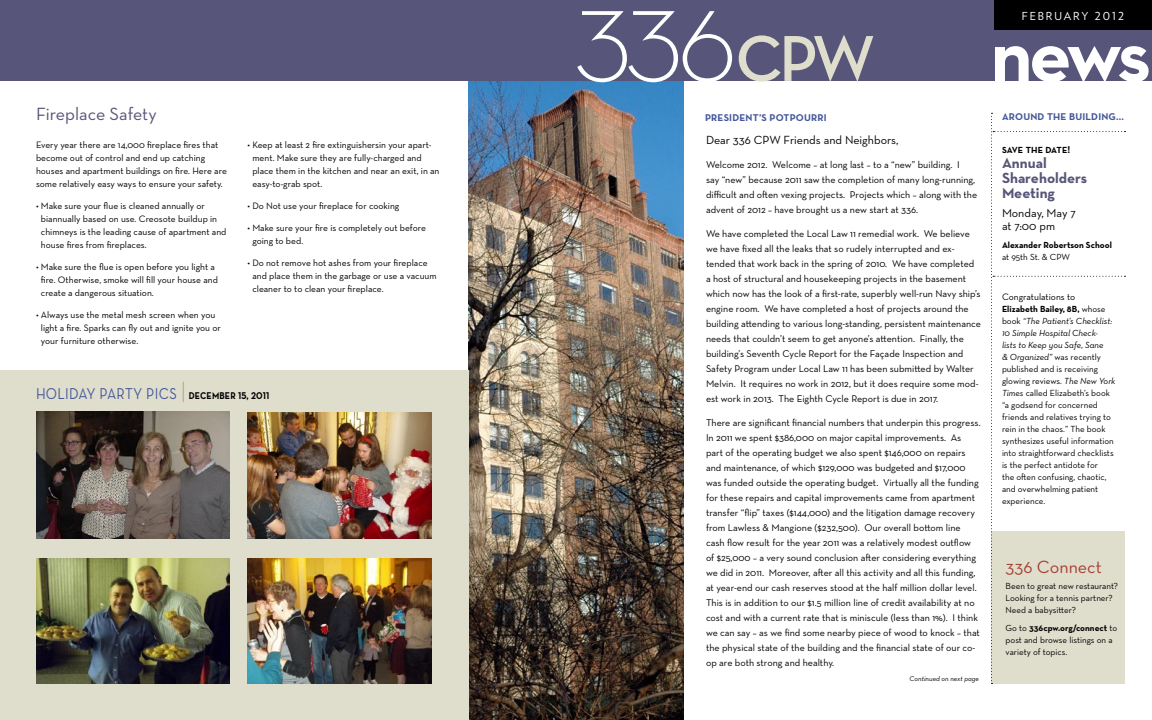
<style>
.page{position:relative;width:1152px;height:720px;background:#fff}
.page>*{position:absolute;margin:0;border:0;box-sizing:border-box;transform-origin:0 0}
.t1{font:700 100px "Neutraface Display";color:#fff}
.t2{font:18px "Neutraface Text";color:#575579}
.t3{font:18px "Neutraface Text";color:#a54235}
.t4{font:16px "Neutraface Text";color:#46579a;scale:.88 1}
.t5{font:700 15px/15px "Neutraface Text";color:#575579}
.t6{font:12px/13px "Neutraface Text";color:#000}
.t7{font:11px "Verlag LF";letter-spacing:.175em;color:#fff}
.t8{font:10px/15px "Neutraface Text";color:#000}
.t9{font:700 10px "Neutraface Text";letter-spacing:.02em;color:#46579a}
.t10{font:700 10px "Neutraface Text";letter-spacing:.02em;color:#000;scale:.88 1}
.t11{font:9.5px/13px "Neutraface Text";color:#000}
.t12{font:9px/12px "Neutraface Text";color:#000}
.t13{font:700 9px "Neutraface Text";letter-spacing:.005em;color:#000}
.t14{font:italic 7px "Neutraface Text";color:#000}
.s1{font-weight:300;font-size:24px;color:#a49a81}
.s2{font-weight:300;font-size:140px}
.s3{font-size:66px;color:#dfdecd}
.s4{font-size:10px}
.s5{font-weight:700}
.s6{font-style:italic}
</style>
<div class="page">
<img style="left:468px;top:81px;width:216px;height:639px">
<div style="left:0;top:0;width:1152px;height:81px;background:#575579"></div>
<div style="left:994px;top:0;width:158px;height:30px;background:#000"></div>
<svg style="left:991px;top:113px;width:134px;height:571px"></svg>
<div style="left:0;top:370px;width:469px;height:350px;background:#dfdecd"></div>
<img style="left:36px;top:411px;width:194px;height:127px">
<img style="left:248px;top:412px;width:184px;height:126px">
<img style="left:248px;top:558px;width:184px;height:126px">
<img style="left:36px;top:558px;width:194px;height:126px">
<h2 class="t2" style="left:36px;top:102px;width:122px">Fireplace Safety</h2>
<p class="t11" style="left:36px;top:138px;width:192px">Every year there are 14,000 fireplace fires that become out of control and end up catching houses and apartment buildings on fire. Here are some relatively easy ways to ensure your safety.</p>
<p class="t11" style="left:41px;top:199px;width:187px;text-indent:-5px">• Make sure your flue is cleaned annually or biannually based on use. Creosote buildup in chimneys is the leading cause of apartment and house fires from fireplaces.</p>
<p class="t11" style="left:41px;top:260px;width:179px;text-indent:-5px">• Make sure the flue is open before you light a fire. Otherwise, smoke will fill your house and create a dangerous situation.</p>
<p class="t11" style="left:41px;top:308px;width:182px;text-indent:-5px">• Always use the metal mesh screen when you light a fire. Sparks can fly out and ignite you or your furniture otherwise.</p>
<p class="t11" style="left:252px;top:138px;width:189px;text-indent:-5px">• Keep at least 2 fire extinguishersin your apart&shy;ment. Make sure they are fully-charged and place them in the kitchen and near an exit, in an easy-to-grab spot.</p>
<p class="t11" style="left:247px;top:199px;width:153px">• Do Not use your fireplace for cooking</p>
<p class="t11" style="left:252px;top:221px;width:175px;text-indent:-5px">• Make sure your fire is completely out before going to bed.</p>
<p class="t11" style="left:252px;top:256px;width:186px;text-indent:-5px">• Do not remove hot ashes from your fireplace and place them in the garbage or use a vacuum cleaner to to clean your fireplace.</p>
<h3 class="t4" style="left:36px;top:383px;width:22px">Holida</h3>
<h3 class="t4" style="left:86px;top:383px;width:114px">y Party Pics <span class="s1">|</span></h3>
<p class="t10" style="left:189px;top:389px;width:93px">December 15, 2011</p>
<h1 class="t1" style="left:575px;top:-8px;width:577px"><span class="s2">336</span><span class="s3">cpw</span> news</h1>
<p class="t7" style="left:1022px;top:9px;width:104px">FEBRUARY 2012</p>
<p class="t9" style="left:705px;top:111px;width:123px">President’s Potpourri</p>
<p class="t6" style="left:706px;top:133px;width:194px">Dear 336 CPW Friends and Neighbors,</p>
<p class="t8" style="left:706px;top:157px;width:273px">Welcome 2012. Welcome – at long last – to a “new” building. I<br>say “new” because 2011 saw the completion of many long-running, difficult and often vexing projects. Projects which – along with the advent of 2012 – have brought us a new start at 336.</p>
<p class="t8" style="left:706px;top:226px;width:277px">We have completed the Local Law 11 remedial work. We believe we have fixed all the leaks that so rudely interrupted and ex&shy;tended that work back in the spring of 2010. We have completed a host of structural and housekeeping projects in the basement which now has the look of a first-rate, superbly well-run Navy ship’s engine room. We have completed a host of projects around the building attending to various long-standing, persistent maintenance needs that couldn’t seem to get anyone’s attention. Finally, the building’s Seventh Cycle Report for the Façade Inspection and Safety Program under Local Law 11 has been submitted by Walter Melvin. It requires no work in 2012, but it does require some mod&shy;est work in 2013. The Eighth Cycle Report is due in 2017.</p>
<p class="t8" style="left:706px;top:415px;width:276px">There are significant financial numbers that underpin this progress.<br>In 2011 we spent $386,000 on major capital improvements. As part of the operating budget we also spent $146,000 on repairs and maintenance, of which $129,000 was budgeted and $17,000 was funded outside the operating budget. Virtually all the funding for these repairs and capital improvements came from apartment transfer “flip” taxes ($144,000) and the litigation damage recovery from Lawless &amp; Mangione ($232,500). Our overall bottom line cash flow result for the year 2011 was a relatively modest outflow of $25,000 – a very sound conclusion after considering everything we did in 2011. Moreover, after all this activity and all this funding, at year-end our cash reserves stood at the half million dollar level.<br>This is in addition to our $1.5 million line of credit availability at no cost and with a current rate that is miniscule (less than 1%). I think we can say – as we find some nearby piece of wood to knock – that the physical state of the building and the financial state of our co&shy;op are both strong and healthy.</p>
<p class="t14" style="left:910px;top:675px;width:71px">Continued on next page</p>
<p class="t9" style="left:1002px;top:110px;width:124px">Around the building...</p>
<p class="t13" style="left:1002px;top:144px;width:70px">Save the date<span class="s4">!</span></p>
<h3 class="t5" style="left:1002px;top:155px;width:87px">Annual<br>Shareholders<br>Meeting</h3>
<p class="t6" style="left:1002px;top:206px;width:75px">Monday, May 7 at 7:00 pm</p>
<p class="t13" style="left:1002px;top:239px;width:111px">Alexander Robertson School</p>
<p class="t12" style="left:1002px;top:251px;width:70px">at 95th St. &amp; CPW</p>
<p class="t11" style="left:1002px;top:291px;width:75px">Congratulations to</p>
<p class="t12" style="left:1002px;top:303px;width:115px"><span class="s5">Elizabeth Bailey, 8B,</span> whose book <span class="s6">“The Patient’s Checklist:<br>10 Simple Hospital Check-<br>lists to Keep you Safe, Sane<br>&amp; Organized”</span> was recently published and is receiving glowing reviews. <span class="s6">The New York<br>Times</span> called Elizabeth’s book “a godsend for concerned friends and relatives trying to rein in the chaos.” The book synthesizes useful information into straightforward checklists is the perfect antidote for<br>the often confusing, chaotic, and overwhelming patient experience.</p>
<h2 class="t3" style="left:1006px;top:555px;width:98px">336 Connect</h2>
<p class="t12" style="left:1006px;top:580px;width:114px">Been to great new restaurant?<br>Looking for a tennis partner?<br>Need a babysitter?</p>
<p class="t12" style="left:1006px;top:622px;width:113px">Go to <span class="s5">336cpw.org/connect</span> to post and browse listings on a variety of topics.</p>
</div>
